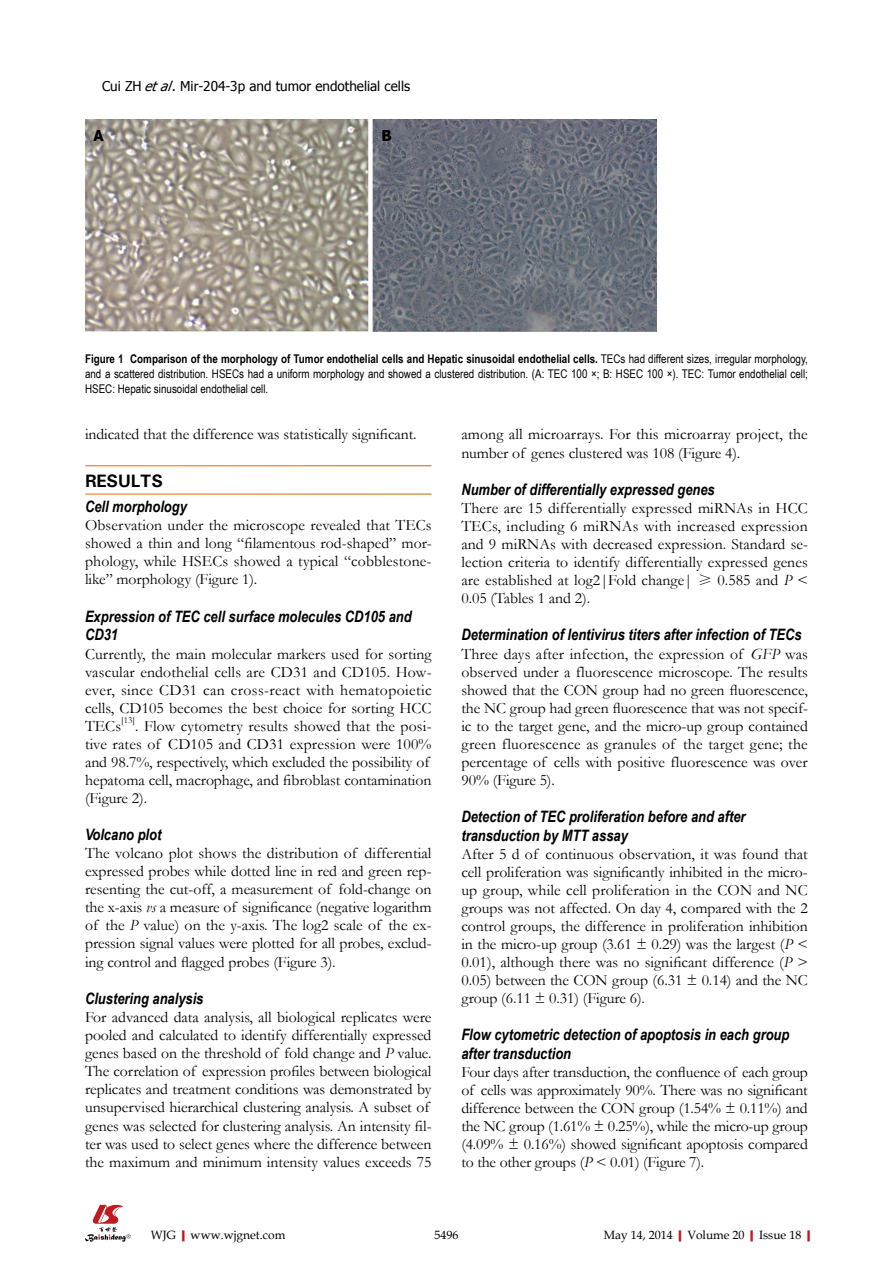
<style>
.page{position:relative;width:893px;height:1263px;background:#fff}
.page>*{position:absolute;margin:0;border:0;box-sizing:border-box;transform-origin:0 0}
.t1{font:700 18px "Univers";letter-spacing:-.01em;color:#000}
.t2{font:15.75px/18px "Garamond";letter-spacing:-.005em;color:#000}
.t3{font:700 15px "Tahoma";color:#000}
.t4{font:13.5px "Tahoma";color:#000}
.t5{font:12px/15px "Arial Narrow";color:#000;text-align:justify}
.t6{font:12px "Book Antiqua";color:#000}
.t7{font:9.15px "Garamond";color:#000}
.s1{font-style:italic}
.s2{font-weight:700}
.s3{font-family:"Arial Narrow";font-weight:700;font-style:italic}
.s4{font-family:"Sim Sun";font-size:14.25px}
.s5{font-weight:700;color:#c01920}
</style>
<div class="page">
<svg style="left:85px;top:1205px;width:46px;height:37px"></svg>
<img style="left:85px;top:119px;width:572px;height:213px">
<svg style="left:368px;top:119px;width:4px;height:213px"></svg>
<p class="t4" style="left:102px;top:77px;width:310px">Cui ZH <span class="s1">etal</span>. Mir-204-3p and tumor endothelial cells</p>
<p class="t3" style="left:94px;top:125px;width:12px">A</p>
<p class="t3" style="left:382px;top:125px;width:12px">B</p>
<p class="t5" style="left:85px;top:351px;width:724px"><span class="s2">Figure 1 Comparison of the morphology of Tumor endothelial cells and Hepatic sinusoidal endothelial cells.</span> TECs had different sizes, irregular morphology, and a scattered distribution. HSECs had a uniform morphology and showed a clustered distribution. (A: TEC 100 ×; B: HSEC 100 ×). TEC: Tumor endothelial cell; HSEC: Hepatic sinusoidal endothelial cell.</p>
<p class="t2" style="left:85px;top:425px;width:333px">indicated that the difference was statistically significant.</p>
<p class="t1" style="left:85px;top:469px;width:79px">RESULTS</p>
<p class="t2" style="left:85px;top:498px;width:348px"><span class="s3">Cell morphology<br></span>Observation under the microscope revealed that TECs showed a thin and long “filamentous rod-shaped” mor&shy;phology, while HSECs showed a typical “cobblestone&shy;like” morphology (Figure 1).</p>
<p class="t2" style="left:85px;top:607px;width:348px"><span class="s3">Expression of TEC cell surface molecules CD105 and CD31<br></span>Currently, the main molecular markers used for sorting vascular endothelial cells are CD31 and CD105. How&shy;ever, since CD31 can cross-react with hematopoietic cells, CD105 becomes the best choice for sorting HCC TECs</p>
<p class="t7" style="left:121px;top:714px;width:15px">[13]</p>
<p class="t2" style="left:85px;top:716px;width:348px;text-indent:50px">. Flow cytometry results showed that the posi&shy;tive rates of CD105 and CD31 expression were 100% and 98.7%, respectively, which excluded the possibility of hepatoma cell, macrophage, and fibroblast contamination (Figure 2).</p>
<p class="t2" style="left:85px;top:826px;width:348px"><span class="s3">Volcano plot<br></span>The volcano plot shows the distribution of differential expressed probes while dotted line in red and green rep&shy;resenting the cut-off, a measurement of fold-change on the x-axis <span class="s1">vs</span> a measure of significance (negative logarithm of the <span class="s1">P</span> value) on the y-axis. The log2 scale of the ex&shy;pression signal values were plotted for all probes, exclud&shy;ing control and flagged probes (Figure 3).</p>
<p class="t2" style="left:85px;top:990px;width:348px"><span class="s3">Clustering analysis<br></span>For advanced data analysis, all biological replicates were pooled and calculated to identify differentially expressed genes based on the threshold of fold change and <span class="s1">p</span> value.<br>The correlation of expression profiles between biological replicates and treatment conditions was demonstrated by unsupervised hierarchical clustering analysis. A subset of genes was selected for clustering analysis. An intensity fil&shy;ter was used to select genes where the difference between the maximum and minimum intensity values exceeds 75</p>
<p class="t2" style="left:461px;top:425px;width:348px">among all microarrays. For this microarray project, the number of genes clustered was 108 (Figure 4).</p>
<p class="t2" style="left:461px;top:481px;width:348px"><span class="s3">Number of differentially expressed genes<br></span>There are 15 differentially expressed miRNAs in HCC TECs, including 6 miRNAs with increased expression and 9 miRNAs with decreased expression. Standard se&shy;lection criteria to identify differentially expressed genes are established at log2|Fold change| <span class="s4">≥</span> 0.585 and <span class="s1">P</span> &lt; 0.05 (Tables 1 and 2).</p>
<p class="t2" style="left:461px;top:626px;width:348px"><span class="s3">Determination of lentivirus titers after infection of TECs </span>Three days after infection, the expression of <span class="s1">GFP</span> was observed under a fluorescence microscope. The results showed that the CON group had no green fluorescence, the NC group had green fluorescence that was not specif&shy;ic to the target gene, and the micro-up group contained green fluorescence as granules of the target gene; the percentage of cells with positive fluorescence was over 90% (Figure 5).</p>
<p class="t2" style="left:461px;top:807px;width:348px"><span class="s3">Detection of TEC proliferation before and after transduction by MTT assay<br></span>After 5 d of continuous observation, it was found that cell proliferation was significantly inhibited in the micro&shy;up group, while cell proliferation in the CON and NC groups was not affected. On day 4, compared with the 2 control groups, the difference in proliferation inhibition in the micro-up group (3.61 ± 0.29) was the largest (<span class="s1">p</span> &lt; 0.01), although there was no significant difference (<span class="s1">p</span> &gt; 0.05) between the CON group (6.31 ± 0.14) and the NC group (6.11 ± 0.31) (Figure 6).</p>
<p class="t2" style="left:461px;top:1026px;width:348px"><span class="s3">Flow cytometric detection of apoptosis in each group after transduction<br></span>Four days after transduction, the confluence of each group of cells was approximately 90%. There was no significant difference between the CON group (1.54% ± 0.11%) and the NC group (1.61% ± 0.25%), while the micro-up group (4.09% ± 0.16%) showed significant apoptosis compared to the other groups (<span class="s1">p</span> &lt; 0.01) (Figure 7).</p>
<p class="t6" style="left:151px;top:1226px;width:136px">WJG<span class="s5">|</span>www.wjgnet.com</p>
<p class="t6" style="left:434px;top:1226px;width:25px">5496</p>
<p class="t6" style="left:604px;top:1226px;width:214px">May 14, 2014<span class="s5">|</span>Volume 20<span class="s5">|</span>Issue 18<span class="s5">|</span></p>
</div>
